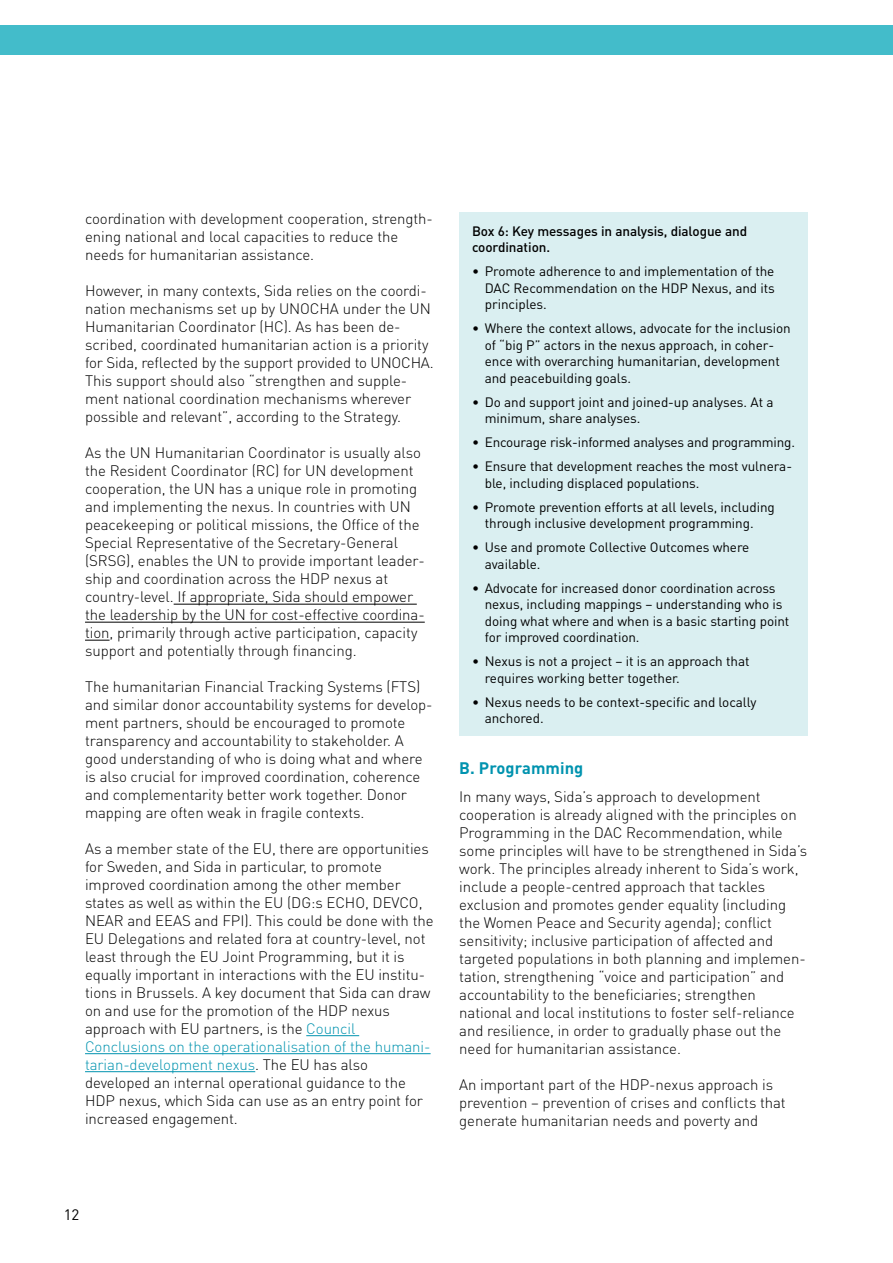
<style>
.page{position:relative;width:893px;height:1263px;background:#fff}
.page>*{position:absolute;margin:0;border:0;box-sizing:border-box;transform-origin:0 0}
._02_Headline_2{font:700 16.5px "DIN Pro";letter-spacing:.005em;color:#0093af}
._03_Bodytext{font:300 15px/18px "DIN Pro";letter-spacing:-.005em;color:#000}
.t1{font:15px "DIN Pro";color:#000}
.t2{font:13.5px/16.5px "DIN Pro";letter-spacing:-.005em;color:#000}
.Box_head{font:500 13.5px/16.5px "DIN Pro";letter-spacing:-.005em;color:#000}
.s1{color:#0093af}
</style>
<div class="page">
<div style="left:0;top:26px;width:893px;height:29px;background:#43bcca"></div>
<hr style="left:174px;top:604px;width:243px;height:1px;background:#000">
<hr style="left:85px;top:622px;width:340px;height:1px;background:#000">
<svg style="left:85px;top:640px;width:25px;height:1px"></svg>
<hr style="left:306px;top:1035px;width:53px;height:1px;background:#0093af">
<hr style="left:85px;top:1053px;width:346px;height:1px;background:#0093af">
<hr style="left:85px;top:1071px;width:170px;height:1px;background:#0093af">
<div style="left:459px;top:213px;width:349px;height:523px;background:#daeff1"></div>
<p class="_03_Bodytext" style="left:85px;top:209px;width:349px">coordination with development cooperation, strength&shy;ening national and local capacities to reduce the needs for humanitarian assistance.</p>
<p class="_03_Bodytext" style="left:85px;top:281px;width:350px">However, in many contexts, Sida relies on the coordi&shy;nation mechanisms set up by UNOCHA under the UN Humanitarian Coordinator (HC). As has been de&shy;scribed, coordinated humanitarian action is a priority for Sida, reflected by the support provided to UNOCHA.<br>This support should also “strengthen and supple&shy;ment national coordination mechanisms wherever possible and relevant”, according to the Strategy.</p>
<p class="_03_Bodytext" style="left:85px;top:443px;width:341px">As the UN Humanitarian Coordinator is usually also the Resident Coordinator (RC) for UN development cooperation, the UN has a unique role in promoting and implementing the nexus. In countries with UN peacekeeping or political missions, the Office of the Special Representative of the Secretary-General (SRSG), enables the UN to provide important leader&shy;ship and coordination across the HDP nexus at country-level. If appropriate, Sida should empower the leadership by the UN for cost-effective coordina&shy;tion, primarily through active participation, capacity support and potentially through financing.</p>
<p class="_03_Bodytext" style="left:85px;top:677px;width:349px">The humanitarian Financial Tracking Systems (FTS) and similar donor accountability systems for develop&shy;ment partners, should be encouraged to promote transparency and accountability to stakeholder. A good understanding of who is doing what and where is also crucial for improved coordination, coherence and complementarity better work together. Donor mapping are often weak in fragile contexts.</p>
<p class="_03_Bodytext" style="left:85px;top:839px;width:350px">As a member state of the EU, there are opportunities for Sweden, and Sida in particular, to promote improved coordination among the other member states as well as within the EU (DG:s ECHO, DEVCO, NEAR and EEAS and FPI). This could be done with the EU Delegations and related fora at country-level, not least through the EU Joint Programming, but it is equally important in interactions with the EU institu&shy;tions in Brussels. A key document that Sida can draw on and use for the promotion of the HDP nexus approach with EU partners, is the <span class="s1">Council Conclusions on the operationalisation of the humani&shy;tarian-development nexus</span>. The EU has also developed an internal operational guidance to the HDP nexus, which Sida can use as an entry point for increased engagement.</p>
<h3 class="Box_head" style="left:472px;top:222px;width:277px">Box 6: Key messages in analysis, dialogue and coordination.</h3>
<p class="t2" style="left:485px;top:262px;width:292px;text-align:justify;text-indent:-13px">• Promote adherence to and implementation of the DAC Recommendation on the HDP Nexus, and its principles.</p>
<p class="t2" style="left:485px;top:319px;width:308px;text-indent:-13px">• Where the context allows, advocate for the inclusion of “big P” actors in the nexus approach, in coher&shy;ence with overarching humanitarian, development and peacebuilding goals.</p>
<p class="t2" style="left:485px;top:393px;width:290px;text-indent:-13px">• Do and support joint and joined-up analyses. At a minimum, share analyses.</p>
<p class="t2" style="left:472px;top:433px;width:324px">• Encourage risk-informed analyses and programming.</p>
<p class="t2" style="left:485px;top:457px;width:309px;text-indent:-13px">• Ensure that development reaches the most vulnera&shy;ble, including displaced populations.</p>
<p class="t2" style="left:485px;top:498px;width:292px;text-indent:-13px">• Promote prevention efforts at all levels, including through inclusive development programming.</p>
<p class="t2" style="left:485px;top:538px;width:266px;text-indent:-13px">• Use and promote Collective Outcomes where available.</p>
<p class="t2" style="left:485px;top:579px;width:306px;text-indent:-13px">• Advocate for increased donor coordination across nexus, including mappings – understanding who is doing what where and when is a basic starting point for improved coordination.</p>
<p class="t2" style="left:485px;top:652px;width:266px;text-indent:-13px">• Nexus is not a project – it is an approach that requires working better together.</p>
<p class="t2" style="left:485px;top:693px;width:273px;text-indent:-13px">• Nexus needs to be context-specific and locally anchored.</p>
<h2 class="_02_Headline_2" style="left:459px;top:757px;width:126px">B. Programming</h2>
<p class="_03_Bodytext" style="left:459px;top:787px;width:350px">In many ways, Sida’s approach to development cooperation is already aligned with the principles on Programming in the DAC Recommendation, while some principles will have to be strengthened in Sida’s work. The principles already inherent to Sida’s work, include a people-centred approach that tackles exclusion and promotes gender equality (including the Women Peace and Security agenda); conflict sensitivity; inclusive participation of affected and targeted populations in both planning and implemen&shy;tation, strengthening “voice and participation” and accountability to the beneficiaries; strengthen national and local institutions to foster self-reliance and resilience, in order to gradually phase out the need for humanitarian assistance.</p>
<p class="_03_Bodytext" style="left:459px;top:1075px;width:328px">An important part of the HDP-nexus approach is prevention – prevention of crises and conflicts that generate humanitarian needs and poverty and</p>
<p class="t1" style="left:64px;top:1205px;width:17px">12</p>
</div>
